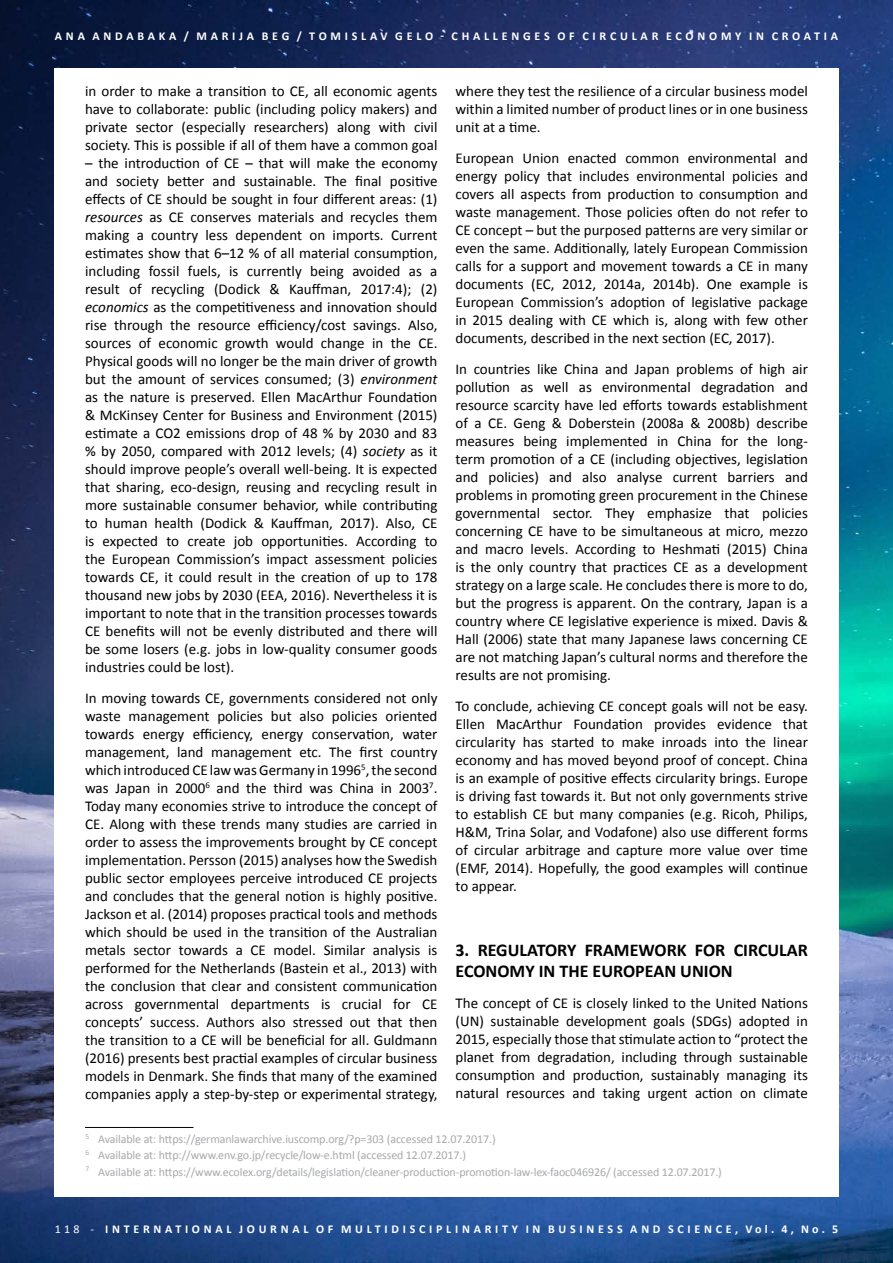
<style>
.page{position:relative;width:893px;height:1263px;background:#fff}
.page>*{position:absolute;margin:0;border:0;box-sizing:border-box;transform-origin:0 0}
.Tex_príspevku{font:700 18px/21.6px "Calibri";color:#000}
.Tex_príspevku-2{font:15px/18px "Calibri";color:#000;text-align:justify}
.t1{font:12px "Calibri";letter-spacing:-.01em;color:#a7a9ac}
.t2{font:700 12px "Calibri";letter-spacing:.31em;color:#fff}
.s1{font-style:italic}
.s2{font-weight:400}
</style>
<div class="page">
<img style="left:0;top:0;width:893px;height:1263px">
<div style="left:54px;top:68px;width:785px;height:1129px;background:#fff"></div>
<hr style="left:85px;top:1127px;width:108px;height:1px;background:#000">
<p class="t2" style="left:55px;top:28px;width:785px">ANA ANDABAKA / MARIJA BEG / TOMISLAV GELO - CHALLENGES OF CIRCULAR ECONOMY IN CROATIA</p>
<p class="Tex_príspevku-2" style="left:455px;top:82px;width:354px">where they test the resilience of a circular business model within a limited number of product lines or in one business unit at a time.</p>
<p class="Tex_príspevku-2" style="left:455px;top:149px;width:354px">European Union enacted common environmental and energy policy that includes environmental policies and covers all aspects from production to consumption and waste management. Those policies often do not refer to CE concept – but the purposed patterns are very similar or even the same. Additionally, lately European Commission calls for a support and movement towards a CE in many documents (EC, 2012, 2014a, 2014b). One example is European Commission’s adoption of legislative package in 2015 dealing with CE which is, along with few other documents, described in the next section (EC, 2017).</p>
<p class="Tex_príspevku-2" style="left:455px;top:360px;width:354px">In countries like China and Japan problems of high air pollution as well as environmental degradation and resource scarcity have led efforts towards establishment of a CE. Geng &amp; Doberstein (2008a &amp; 2008b) describe measures being implemented in China for the long&shy;term promotion of a CE (including objectives, legislation and policies) and also analyse current barriers and problems in promoting green procurement in the Chinese governmental sector. They emphasize that policies concerning CE have to be simultaneous at micro, mezzo and macro levels. According to Heshmati (2015) China is the only country that practices CE as a development strategy on a large scale. He concludes there is more to do, but the progress is apparent. On the contrary, Japan is a country where CE legislative experience is mixed. Davis &amp; Hall (2006) state that many Japanese laws concerning CE are not matching Japan’s cultural norms and therefore the results are not promising.</p>
<p class="Tex_príspevku-2" style="left:455px;top:697px;width:354px">To conclude, achieving CE concept goals will not be easy.<br>Ellen MacArthur Foundation provides evidence that circularity has started to make inroads into the linear economy and has moved beyond proof of concept. China is an example of positive effects circularity brings. Europe is driving fast towards it. But not only governments strive to establish CE but many companies (e.g. Ricoh, Philips, H&amp;M, Trina Solar, and Vodafone) also use different forms of circular arbitrage and capture more value over time (EMF, 2014). Hopefully, the good examples will continue to appear.</p>
<p class="Tex_príspevku-2" style="left:85px;top:82px;width:354px">in order to make a transition to CE, all economic agents have to collaborate: public (including policy makers) and private sector (especially researchers) along with civil society. This is possible if all of them have a common goal</p>
<p class="Tex_príspevku-2" style="left:85px;top:154px;width:354px">– the introduction of CE – that will make the economy and society better and sustainable. The final positive effects of CE should be sought in four different areas: (1) <span class="s1">resources</span> as CE conserves materials and recycles them making a country less dependent on imports. Current estimates show that 6–12 % of all material consumption, including fossil fuels, is currently being avoided as a result of recycling (Dodick &amp; Kauffman, 2017:4); (2) <span class="s1">economics</span> as the competitiveness and innovation should rise through the resource efficiency/cost savings. Also, sources of economic growth would change in the CE.<br>Physical goods will no longer be the main driver of growth but the amount of services consumed; (3) <span class="s1">environment </span>as the nature is preserved. Ellen MacArthur Foundation &amp; McKinsey Center for Business and Environment (2015) estimate a CO2 emissions drop of 48 % by 2030 and 83 % by 2050, compared with 2012 levels; (4) <span class="s1">society</span> as it should improve people’s overall well-being. It is expected that sharing, eco-design, reusing and recycling result in more sustainable consumer behavior, while contributing to human health (Dodick &amp; Kauffman, 2017). Also, CE is expected to create job opportunities. According to the European Commission’s impact assessment policies towards CE, it could result in the creation of up to 178 thousand new jobs by 2030 (EEA, 2016). Nevertheless it is important to note that in the transition processes towards CE benefits will not be evenly distributed and there will be some losers (e.g. jobs in low-quality consumer goods industries could be lost).</p>
<p class="Tex_príspevku-2" style="left:85px;top:689px;width:354px">In moving towards CE, governments considered not only waste management policies but also policies oriented towards energy efficiency, energy conservation, water management, land management etc. The first country which introduced CE law was Germany in 1996<sup>5</sup>, the second was Japan in 2000<sup>6</sup> and the third was China in 2003<sup>7</sup>.<br>Today many economies strive to introduce the concept of CE. Along with these trends many studies are carried in order to assess the improvements brought by CE concept implementation. Persson (2015) analyses how the Swedish public sector employees perceive introduced CE projects and concludes that the general notion is highly positive.<br>Jackson et al. (2014) proposes practical tools and methods which should be used in the transition of the Australian metals sector towards a CE model. Similar analysis is performed for the Netherlands (Bastein et al., 2013) with the conclusion that clear and consistent communication across governmental departments is crucial for CE concepts’ success. Authors also stressed out that then the transition to a CE will be beneficial for all. Guldmann (2016) presents best practial examples of circular business models in Denmark. She finds that many of the examined companies apply a step-by-step or experimental strategy,</p>
<p class="Tex_príspevku" style="left:455px;top:939px;width:354px">3. REGULATORY FRAMEWORK FOR CIRCULAR<br>ECONOMY IN THE EUROPEAN UNION</p>
<p class="Tex_príspevku-2" style="left:455px;top:994px;width:354px">The concept of CE is closely linked to the United Nations (UN) sustainable development goals (SDGs) adopted in 2015, especially those that stimulate action to “protect the planet from degradation, including through sustainable consumption and production, sustainably managing its natural resources and taking urgent action on climate</p>
<p class="t1" style="left:85px;top:1132px;width:412px"><sup>5</sup> Available at: https://germanlawarchive.iuscomp.org/?p=303 (accessed 12.07.2017.)</p>
<p class="t1" style="left:85px;top:1148px;width:382px"><sup>6</sup> Available at: http://www.env.go.jp/recycle/low-e.html (accessed 12.07.2017.)</p>
<p class="t1" style="left:85px;top:1164px;width:638px"><sup>7</sup> Available at: https://www.ecolex.org/details/legislation/cleaner-production-promotion-law-lex-faoc046926/ (accessed 12.07.2017.)</p>
<p class="t2" style="left:55px;top:1222px;width:785px"><span class="s2">118 -</span> INTERNATIONAL JOURNAL OF MULTIDISCIPLINARITY IN BUSINESS AND SCIENCE, Vol. 4, No. 5</p>
</div>
